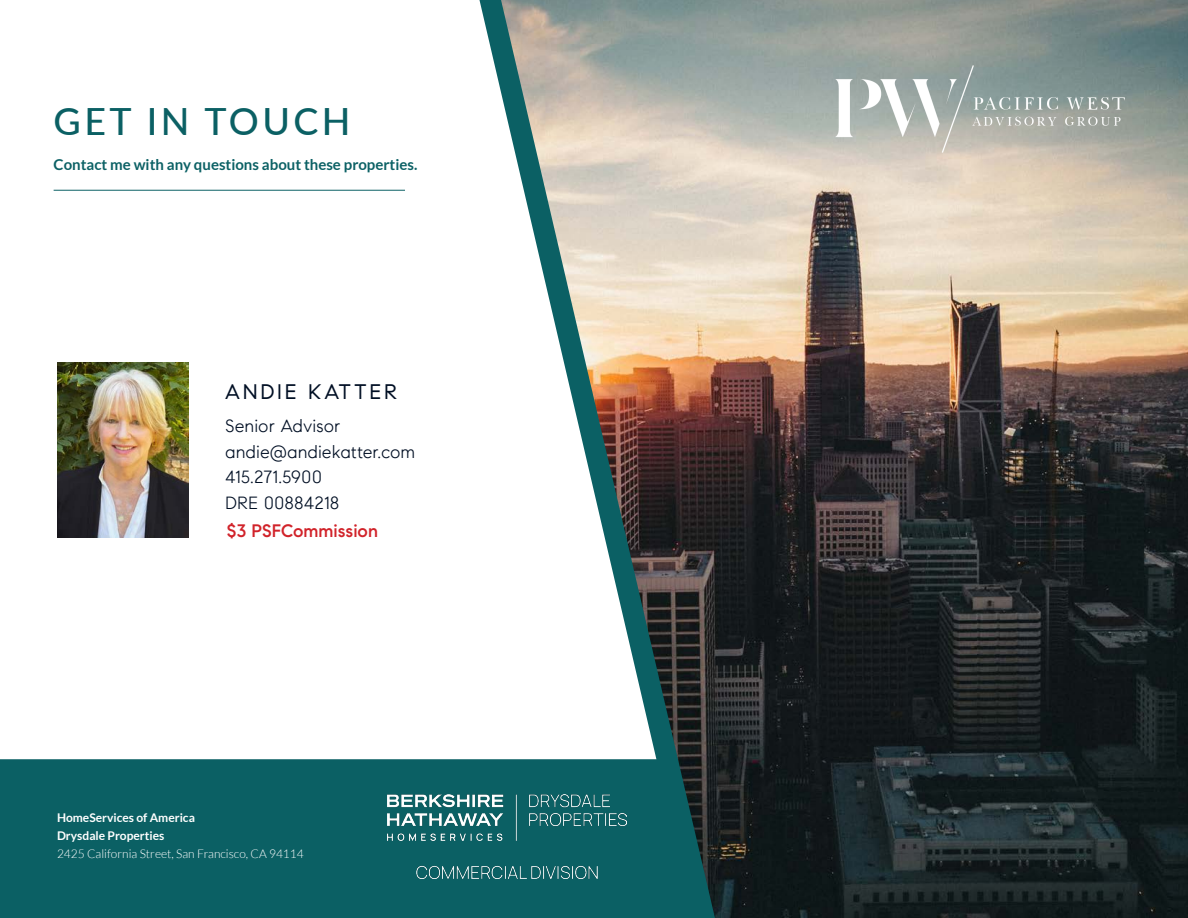
<style>
.page{position:relative;width:1188px;height:918px;background:#fff}
.page>*{position:absolute;margin:0;border:0;box-sizing:border-box;transform-origin:0 0}
.t1{font:500 37.5px "Lato";letter-spacing:.09em;color:#0b6064}
.t2{font:21px "Compass Sans";letter-spacing:.13em;color:#000f24}
.t3{font:300 18px "Compass Sans";color:#000f24}
.t4{font:500 18px "Compass Sans";color:#d1232a}
.t5{font:700 15px "Lato";color:#0c6165}
.t6{font:300 12px "Lato";color:#fff}
.t7{font:700 12px "Lato";color:#fff}
</style>
<div class="page">
<img style="left:732px;top:0;width:456px;height:918px">
<img style="left:479px;top:0;width:253px;height:918px">
<div style="left:0;top:759px;width:699px;height:159px;background:#0b6064"></div>
<hr style="left:54px;top:190px;width:351px;height:1px;background:#0c6165">
<img style="left:57px;top:362px;width:131px;height:175px">
<img style="left:388px;top:795px;width:238px;height:83px">
<img style="left:835px;top:66px;width:307px;height:86px">
<p class="t1" style="left:54px;top:94px;width:298px">GET IN TOUCH</p>
<p class="t5" style="left:54px;top:156px;width:365px">Contact me with any questions about these properties.</p>
<p class="t2" style="left:225px;top:379px;width:173px">ANDIE KATTER</p>
<p class="t3" style="left:225px;top:416px;width:117px">Senior Advisor</p>
<p class="t3" style="left:225px;top:441px;width:192px">andie@andiekatter.com</p>
<p class="t3" style="left:225px;top:467px;width:98px">415.271.5900</p>
<p class="t3" style="left:225px;top:492px;width:116px">DRE 00884218</p>
<p class="t4" style="left:227px;top:520px;width:153px">$3 PSFCommission</p>
<p class="t7" style="left:57px;top:810px;width:139px">HomeServices of America</p>
<p class="t7" style="left:57px;top:828px;width:109px">Drysdale Properties</p>
<p class="t6" style="left:57px;top:847px;width:248px">2425 California Street, San Francisco, CA 94114</p>
</div>
